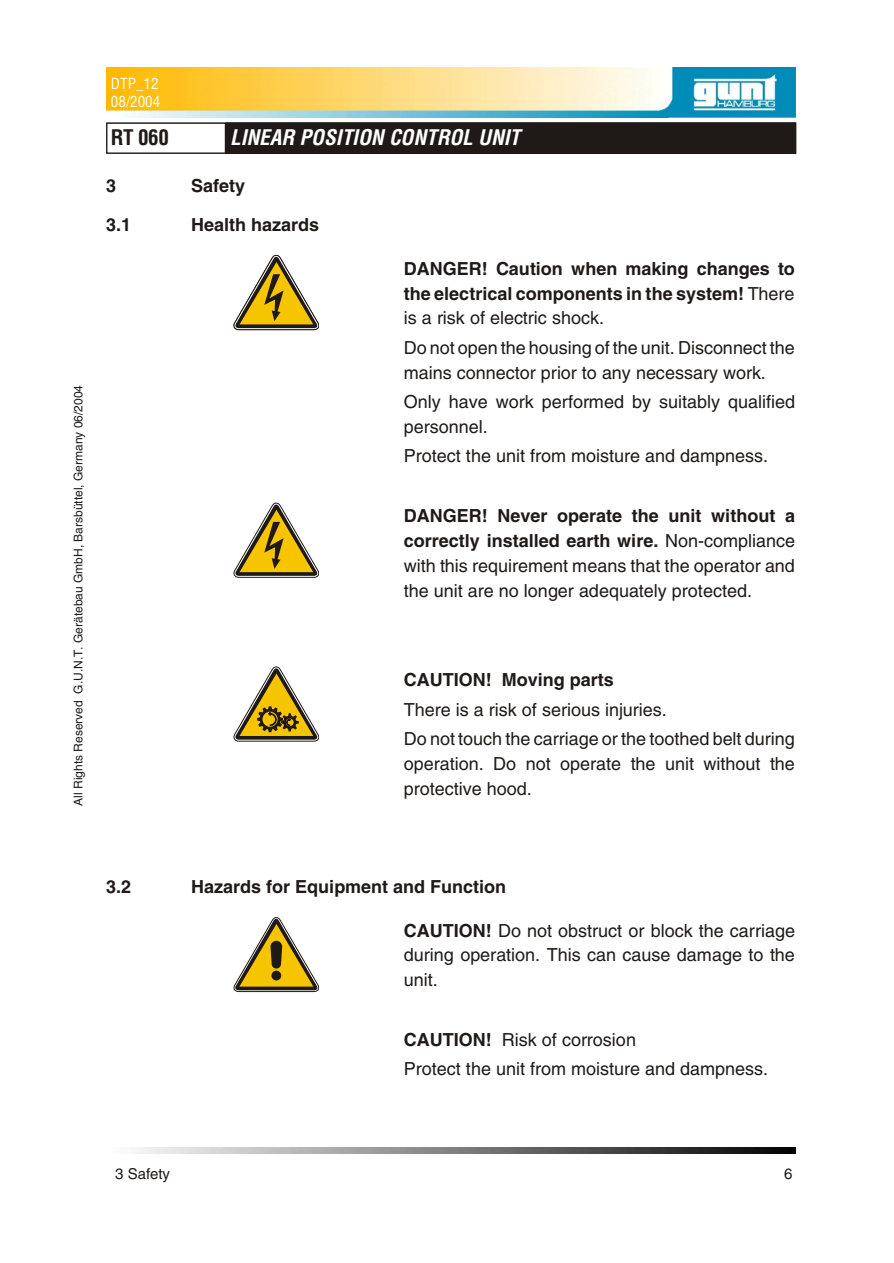
<style>
.page{position:relative;width:894px;height:1263px;background:#fff}
.page>*{position:absolute;margin:0;border:0;box-sizing:border-box;transform-origin:0 0}
.t1{font:italic 700 condensed 21px "Helvetica";color:#fff}
.t2{font:700 condensed 21px "Helvetica";color:#1f1a17}
.t3{font:18px/24.6px "Helvetica";color:#1f1a17}
.t4{font:700 18px/24.9px "Helvetica";color:#1f1a17;text-align:justify}
.t5{font:condensed 15px/18px "Helvetica";letter-spacing:.005em;color:#fff}
.t6{font:15px "Helvetica";letter-spacing:-.005em;color:#1f1a17}
.t7{font:12px "Helvetica";color:#1f1a17}
.s1{font-weight:400}
.s2{font-weight:700}
</style>
<div class="page">
<img style="left:139px;top:1147px;width:656px;height:6px">
<img style="left:107px;top:68px;width:688px;height:50px">
<div style="left:106px;top:123px;width:120px;height:31px;border:1px solid #1f1a17"></div>
<div style="left:226px;top:123px;width:570px;height:31px;background:#1f1a17"></div>
<svg style="left:234px;top:666px;width:85px;height:75px"></svg>
<svg style="left:234px;top:255px;width:85px;height:75px"></svg>
<svg style="left:234px;top:502px;width:85px;height:76px"></svg>
<svg style="left:234px;top:917px;width:85px;height:75px"></svg>
<p class="t7" style="left:73px;top:694px;width:310px;rotate:-90deg">G U. N. T . G. uabe t ä r e G m Hb B, G, l e t t übs r a mr e yna 4002 / 60</p>
<p class="t7" style="left:73px;top:806px;width:107px;rotate:-90deg">A Rl l s t hg i R dev r ese</p>
<p class="t5" style="left:111px;top:76px;width:51px">DTP_12<br>08/2004</p>
<p class="t2" style="left:111px;top:130px;width:60px">RT 060</p>
<p class="t1" style="left:230px;top:130px;width:291px">LINEAR POSITION CONTROL UNIT</p>
<p class="t4" style="left:106px;top:174px;width:12px">3</p>
<p class="t4" style="left:191px;top:174px;width:55px">Safety</p>
<p class="t4" style="left:106px;top:214px;width:26px">3.1</p>
<p class="t4" style="left:191px;top:214px;width:129px">Health haz ards</p>
<p class="t4" style="left:404px;top:257px;width:393px">DAN GER! Cau tion when mak ing changes to the elec tri cal com po nents in the sys tem! <span class="s1">There is a risk of elec tric shock.</span></p>
<p class="t3" style="left:404px;top:337px;width:393px">Do not open the hous ing of the unit. Dis con nect the mains con nec tor prior to any nec es sary work.</p>
<p class="t3" style="left:404px;top:391px;width:393px">Only have work performed by suit ably qual i fied per son nel.</p>
<p class="t3" style="left:404px;top:445px;width:366px">Pro tect the unit from mois ture and damp ness.</p>
<p class="t3" style="left:404px;top:505px;width:393px;text-align:justify"><span class="s2">DAN GER! Never op er ate the unit with out a correctly in stalled earth wire.</span> Non-com pli ance with this re quire ment means that the op er a tor and the unit are no lon ger ad e quately protected.</p>
<p class="t4" style="left:404px;top:669px;width:211px">CAU TION! Mov ing parts</p>
<p class="t3" style="left:404px;top:696px;width:393px;line-height:29.7px">There is a risk of se ri ous in ju ries.<br>Do not touch the car riage or the toothed belt dur ing</p>
<p class="t3" style="left:404px;top:753px;width:393px">op er a tion. Do not op er ate the unit with out the protective hood.</p>
<p class="t4" style="left:106px;top:876px;width:26px">3.2</p>
<p class="t4" style="left:191px;top:876px;width:316px">Haz ards for Equip ment and Func tion</p>
<p class="t3" style="left:404px;top:919px;width:393px;text-align:justify"><span class="s2">CAU TION!</span> Do not ob struct or block the carriage dur ing op er a tion. This can cause damage to the unit.</p>
<p class="t3" style="left:404px;top:1026px;width:366px;line-height:29.7px"><span class="s2">CAU TION!</span> Risk of cor ro sion<br>Pro tect the unit from mois ture and damp ness.</p>
<p class="t6" style="left:115px;top:1167px;width:56px">3 Safety</p>
<p class="t6" style="left:784px;top:1167px;width:10px">6</p>
</div>
